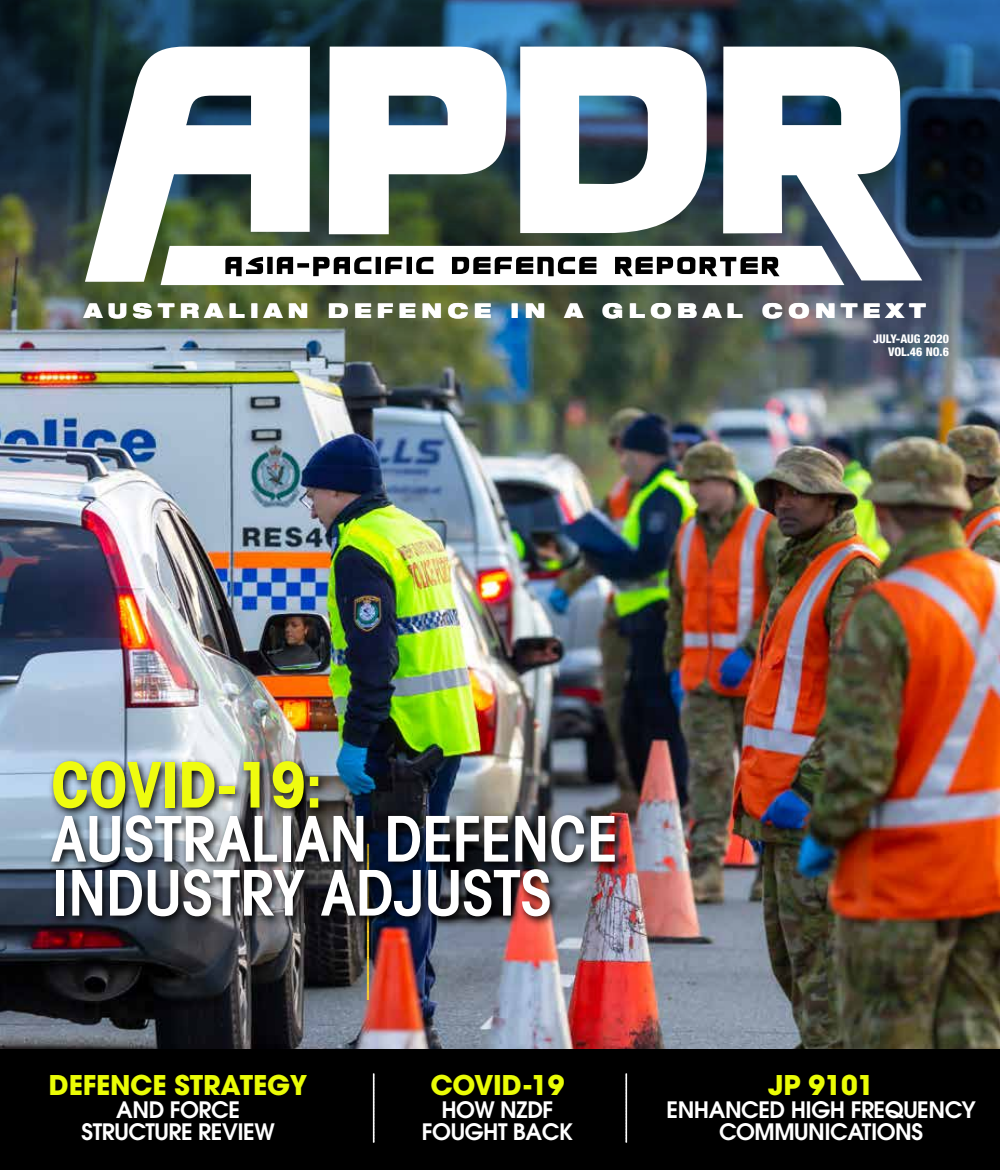
<style>
.page{position:relative;width:1000px;height:1170px;background:#fff}
.page>*{position:absolute;margin:0;border:0;box-sizing:border-box;transform-origin:0 0}
.t1{font:600 condensed 63px/54px "Avant Garde";letter-spacing:-.01em;color:#fff}
.t2{font:700 condensed 63px "Avant Garde";letter-spacing:-.01em;color:#effc0f}
.t3{font:700 27px "Avant Garde";letter-spacing:-.01em;color:#eafc06}
.t4{font:600 22.5px/22.5px "Avant Garde";letter-spacing:-.02em;color:#fff;text-align:center}
.t5{font:900 expanded 20.4px "Helvetica Neue";letter-spacing:.27em;color:#fff}
.t6{font:800 condensed 12px/13.5px "Helvetica Neue";color:#fff;text-align:right}
</style>
<div class="page">
<img style="left:0;top:418px;width:999px;height:631px">
<img style="left:0;top:0;width:999px;height:418px">
<div style="left:0;top:1049px;width:999px;height:120px;background:#000"></div>
<svg style="left:367px;top:927px;width:2px;height:73px"></svg>
<svg style="left:373px;top:1073px;width:1px;height:69px"></svg>
<svg style="left:625px;top:1073px;width:2px;height:69px"></svg>
<svg style="left:85px;top:47px;width:837px;height:235px"></svg>
<svg style="left:160px;top:246px;width:684px;height:39px"></svg>
<img style="left:47px;top:756px;width:578px;height:171px">
<p class="t5" style="left:84px;top:297px;width:842px">AUSTRALIAN DEFENCE IN A GLOBAL CONTEXT</p>
<p class="t6" style="left:873px;top:332px;width:77px">JULY-AUG 2020<br>VOL.46 NO.6</p>
<h1 class="t2" style="left:51px;top:744px;width:273px">COVID-19:</h1>
<h1 class="t1" style="left:51px;top:811px;width:568px">AUSTRALIAN DEFENCE<br>INDUSTRY ADJUSTS</h1>
<p class="t3" style="left:49px;top:1067px;width:260px">DEFENCE STRATEGY</p>
<p class="t4" style="left:82px;top:1097px;width:195px">AND FORCE<br>STRUCTURE REVIEW</p>
<p class="t3" style="left:430px;top:1067px;width:135px">COVID-19</p>
<p class="t4" style="left:422px;top:1097px;width:152px">HOW NZDF<br>FOUGHT BACK</p>
<p class="t3" style="left:767px;top:1067px;width:108px">JP 9101</p>
<p class="t4" style="left:666px;top:1097px;width:311px">ENHANCED HIGH FREQUENCY<br>COMMUNICATIONS</p>
</div>
